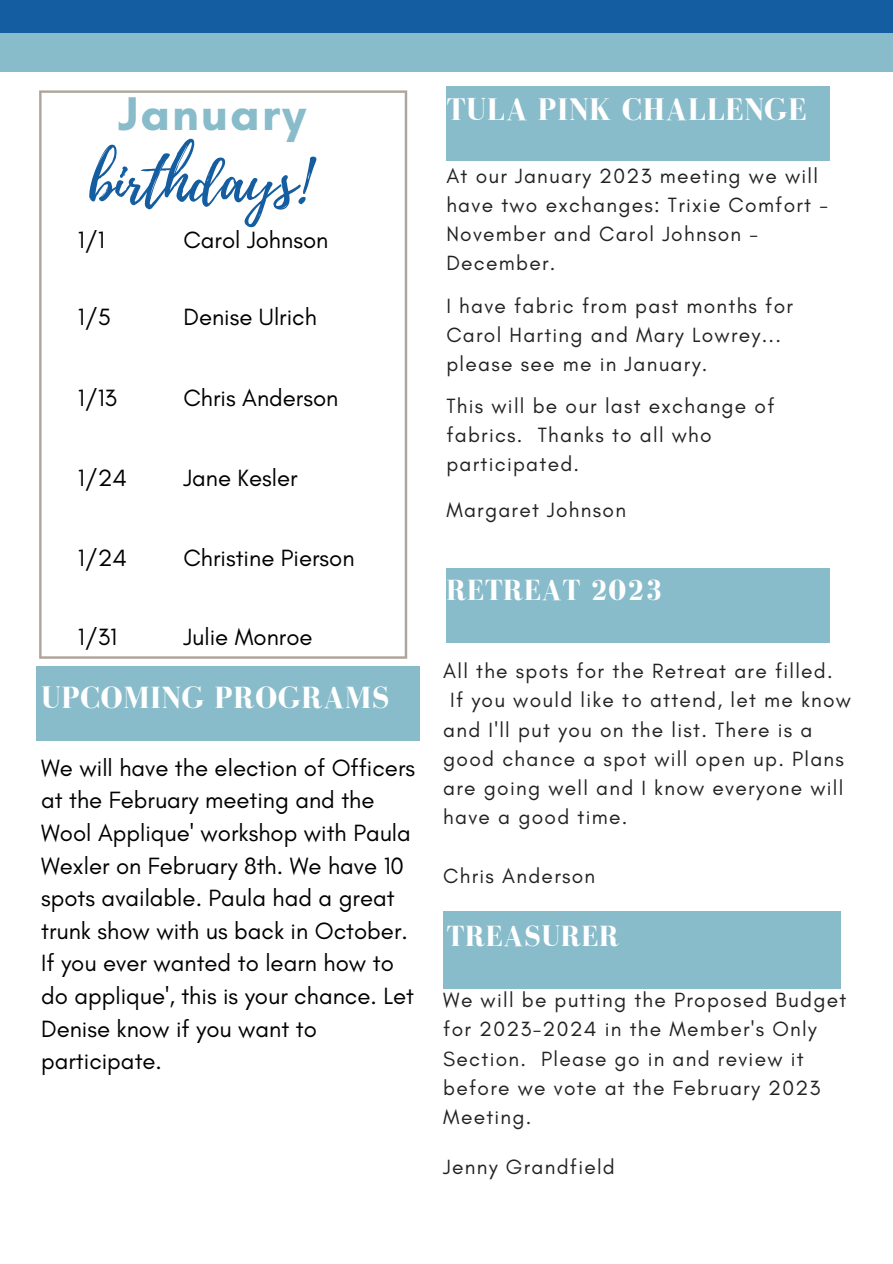
<style>
.page{position:relative;width:893px;height:1264px;background:#fff}
.page>*{position:absolute;margin:0;border:0;box-sizing:border-box;transform-origin:0 0}
.t1{font:59.25px "Playlist Script";color:#145da0}
.t2{font:700 48.15px "Glacial Indifference";letter-spacing:.045em;color:#89bcca}
.t3{font:700 32.1px "Bodoni FLF";letter-spacing:.02em;color:#fff}
.t4{font:700 31.5px "Bodoni FLF";letter-spacing:.02em;color:#fff}
.t5{font:700 30px "Bodoni FLF";letter-spacing:.02em;color:#fff}
.t6{font:24px/32.5px "Glacial Indifference";color:#000}
.t7{font:21px/28.8px "Glacial Indifference";letter-spacing:.06em;color:#222}
</style>
<div class="page">
<div style="left:0;top:0;width:892px;height:1262px;background:#145da0"></div>
<div style="left:0;top:48px;width:892px;height:1214px;background:#fff"></div>
<div style="left:0;top:33px;width:892px;height:38px;background:#89bcca"></div>
<svg style="left:39px;top:90px;width:368px;height:568px"></svg>
<div style="left:446px;top:86px;width:383px;height:75px;background:#89bcca"></div>
<div style="left:36px;top:666px;width:383px;height:74px;background:#89bcca"></div>
<div style="left:446px;top:568px;width:383px;height:74px;background:#89bcca"></div>
<div style="left:443px;top:911px;width:397px;height:77px;background:#89bcca"></div>
<h2 class="t2" style="left:118px;top:84px;width:190px">January</h2>
<h1 class="t1" style="left:89px;top:139px;width:221px">birthdays!</h1>
<p class="t6" style="left:78px;top:223px;width:28px">1/1</p>
<p class="t6" style="left:183px;top:223px;width:146px">Carol Johnson</p>
<p class="t6" style="left:78px;top:301px;width:34px">1/5</p>
<p class="t6" style="left:183px;top:301px;width:135px">Denise Ulrich</p>
<p class="t6" style="left:78px;top:381px;width:41px">1/13</p>
<p class="t6" style="left:183px;top:381px;width:156px">Chris Anderson</p>
<p class="t6" style="left:78px;top:461px;width:51px">1/24</p>
<p class="t6" style="left:183px;top:461px;width:116px">Jane Kesler</p>
<p class="t6" style="left:78px;top:541px;width:51px">1/24</p>
<p class="t6" style="left:183px;top:541px;width:173px">Christine Pierson</p>
<p class="t6" style="left:78px;top:620px;width:41px">1/31</p>
<p class="t6" style="left:183px;top:620px;width:131px">Julie Monroe</p>
<h3 class="t4" style="left:41px;top:680px;width:350px">UPCOMING PROGRAMS</h3>
<p class="t6" style="left:41px;top:751px;width:375px">We will have the election of Officers at the February meeting and the<br>Wool Applique' workshop with Paula<br>Wexler on February 8th. We have 10 spots available. Paula had a great trunk show with us back in October.<br>If you ever wanted to learn how to do applique', this is your chance. Let<br>Denise know if you want to participate.</p>
<h3 class="t3" style="left:446px;top:92px;width:362px">TULA PINK CHALLENGE</h3>
<p class="t7" style="left:446px;top:162px;width:383px">At our January 2023 meeting we will have two exchanges: Trixie Comfort -<br>November and Carol Johnson -<br>December.</p>
<p class="t7" style="left:446px;top:291px;width:348px">I have fabric from past months for<br>Carol Harting and Mary Lowrey... please see me in January.</p>
<p class="t7" style="left:446px;top:391px;width:330px">This will be our last exchange of fabrics. Thanks to all who participated.</p>
<p class="t7" style="left:446px;top:495px;width:181px">Margaret Johnson</p>
<h3 class="t5" style="left:446px;top:573px;width:218px">RETREAT 2023</h3>
<p class="t7" style="left:443px;top:656px;width:391px">All the spots for the Retreat are filled.</p>
<p class="t7" style="left:450px;top:685px;width:402px">If you would like to attend, let me know</p>
<p class="t7" style="left:443px;top:714px;width:370px">and I'll put you on the list. There is a</p>
<p class="t7" style="left:443px;top:744px;width:402px">good chance a spot will open up. Plans</p>
<p class="t7" style="left:443px;top:773px;width:401px">are going well and I know everyone will</p>
<p class="t7" style="left:443px;top:802px;width:185px">have a good time.</p>
<p class="t7" style="left:443px;top:861px;width:153px">Chris Anderson</p>
<h3 class="t5" style="left:446px;top:919px;width:174px">TREASURER</h3>
<p class="t7" style="left:443px;top:985px;width:404px;line-height:29.2px">We will be putting the Proposed Budget for 2023-2024 in the Member's Only<br>Section. Please go in and review it before we vote at the February 2023<br>Meeting.</p>
<p class="t7" style="left:443px;top:1151px;width:173px">Jenny Grandfield</p>
</div>
